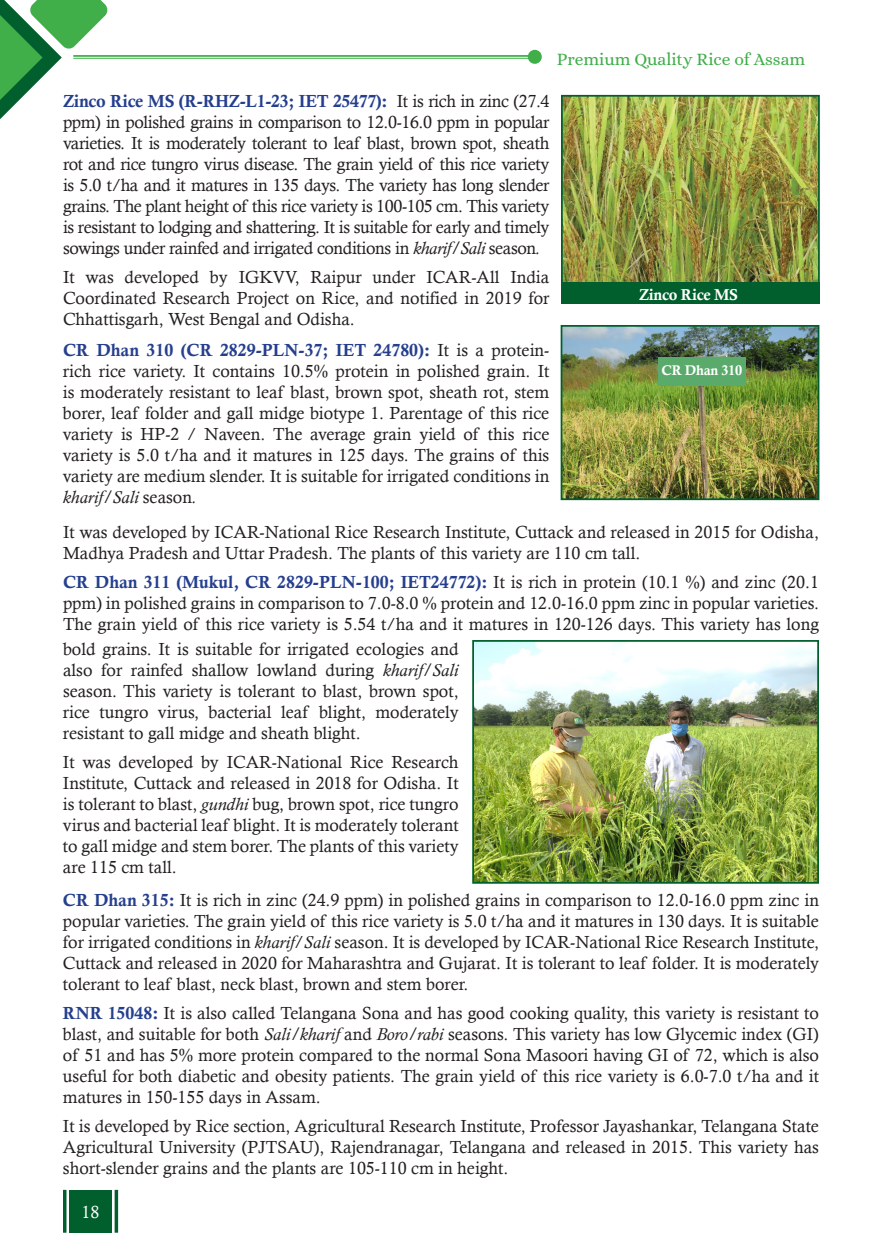
<style>
.page{position:relative;width:882px;height:1260px;background:#fff}
.page>*{position:absolute;margin:0;border:0;box-sizing:border-box;transform-origin:0 0}
.t1{font:17.5px/21px "Calisto";color:#231f20;text-align:justify}
.t2{font:17.5px "Calis MT Bol";color:#253f8e}
.t3{font:17.5px "Calis MT Bol";letter-spacing:-.02em;color:#253f8e}
.t4{font:17.5px "Alice";color:#40ae49}
.t5{font:17.5px "Calisto";color:#fff}
.t6{font:15.75px "Calis MT Bol";letter-spacing:-.02em;color:#fff}
.t7{font:14px "Calis MT Bol";letter-spacing:-.02em;color:#fff}
.s1{font-family:"Calisto";color:#231f20}
.s2{font-style:italic}
.s3{font-family:"Calis MT Bol";color:#253f8e}
</style>
<div class="page">
<div style="left:69px;top:1190px;width:43px;height:43px;background:#005f2c"></div>
<hr style="left:63px;top:1190px;width:3px;height:43px;background:#005f2c">
<hr style="left:115px;top:1190px;width:3px;height:43px;background:#005f2c">
<hr style="left:73px;top:55px;width:462px;height:2px;background:#40ae49">
<hr style="left:73px;top:58px;width:462px;height:1px;background:#40ae49">
<div style="left:528px;top:50px;width:14px;height:14px;background:#40ae49;border-radius:50%"></div>
<svg style="left:0;top:0;width:108px;height:119px"></svg>
<img style="left:475px;top:643px;width:341px;height:238px">
<div style="left:472px;top:640px;width:347px;height:244px;border:2px solid #005f2c"></div>
<img style="left:564px;top:98px;width:253px;height:184px">
<div style="left:561px;top:95px;width:259px;height:208px;border:2px solid #005f2c"></div>
<img style="left:564px;top:328px;width:252px;height:169px">
<div style="left:561px;top:325px;width:258px;height:175px;border:2px solid #005f2c"></div>
<div style="left:561px;top:282px;width:258px;height:21px;background:#005f2c"></div>
<div style="left:658px;top:357px;width:87px;height:29px;background:#5aab6b"></div>
<p class="t4" style="left:557px;top:50px;width:250px">Premium Quality Rice of Assam</p>
<p class="t3" style="left:63px;top:91px;width:488px">Zinco Rice MS (R-RHZ-L1-23; IET 25477): <span class="s1">It is rich in zinc (27.4</span></p>
<p class="t1" style="left:63px;top:111px;width:488px">ppm) in polished grains in comparison to 12.0-16.0 ppm in popular varieties. It is moderately tolerant to leaf blast, brown spot, sheath rot and rice tungro virus disease. The grain yield of this rice variety is 5.0 t/ha and it matures in 135 days. The variety has long slender grains. The plant height of this rice variety is 100-105 cm. This variety is resistant to lodging and shattering. It is suitable for early and timely sowings under rainfed and irrigated conditions in <span class="s2">kharif/Sali</span> season<span class="s2">.</span></p>
<p class="t1" style="left:63px;top:266px;width:488px">It was developed by IGKVV, Raipur under ICAR-All India Coordinated Research Project on Rice, and notified in 2019 for Chhattisgarh, West Bengal and Odisha.</p>
<p class="t2" style="left:63px;top:340px;width:488px">CR Dhan 310 (CR 2829-PLN-37; IET 24780): <span class="s1">It is a protein-</span></p>
<p class="t1" style="left:63px;top:360px;width:488px">rich rice variety. It contains 10.5% protein in polished grain. It is moderately resistant to leaf blast, brown spot, sheath rot, stem borer, leaf folder and gall midge biotype 1. Parentage of this rice variety is HP-2 / Naveen. The average grain yield of this rice variety is 5.0 t/ha and it matures in 125 days. The grains of this variety are medium slender. It is suitable for irrigated conditions in <span class="s2">kharif/Sali</span> season<span class="s2">.</span></p>
<p class="t6" style="left:639px;top:285px;width:100px">Zinco Rice MS</p>
<p class="t7" style="left:661px;top:362px;width:82px">CR Dhan 310</p>
<p class="t1" style="left:63px;top:521px;width:758px">It was developed by ICAR-National Rice Research Institute, Cuttack and released in 2015 for Odisha,<br>Madhya Pradesh and Uttar Pradesh. The plants of this variety are 110 cm tall.</p>
<p class="t2" style="left:63px;top:572px;width:758px">CR Dhan 311 (Mukul, CR 2829-PLN-100; IET24772): <span class="s1">It is rich in protein (10.1 %) and zinc (20.1</span></p>
<p class="t1" style="left:63px;top:592px;width:758px">ppm) in polished grains in comparison to 7.0-8.0 % protein and 12.0-16.0 ppm zinc in popular varieties.<br>The grain yield of this rice variety is 5.54 t/ha and it matures in 120-126 days. This variety has long</p>
<p class="t1" style="left:63px;top:639px;width:397px">bold grains. It is suitable for irrigated ecologies and also for rainfed shallow lowland during <span class="s2">kharif/Sali </span>season. This variety is tolerant to blast, brown spot, rice tungro virus, bacterial leaf blight, moderately resistant to gall midge and sheath blight.</p>
<p class="t1" style="left:63px;top:751px;width:397px">It was developed by ICAR-National Rice Research Institute, Cuttack and released in 2018 for Odisha. It is tolerant to blast, <span class="s2">gundhi</span> bug, brown spot, rice tungro virus and bacterial leaf blight. It is moderately tolerant to gall midge and stem borer. The plants of this variety are 115 cm tall.</p>
<p class="t1" style="left:63px;top:889px;width:758px"><span class="s3">CR Dhan 315:</span> It is rich in zinc (24.9 ppm) in polished grains in comparison to 12.0-16.0 ppm zinc in popular varieties. The grain yield of this rice variety is 5.0 t/ha and it matures in 130 days. It is suitable for irrigated conditions in <span class="s2">kharif</span>/<span class="s2">Sali</span> season. It is developed by ICAR-National Rice Research Institute, Cuttack and released in 2020 for Maharashtra and Gujarat. It is tolerant to leaf folder. It is moderately tolerant to leaf blast, neck blast, brown and stem borer.</p>
<p class="t1" style="left:63px;top:1002px;width:758px"><span class="s3">RNR 15048:</span> It is also called Telangana Sona and has good cooking quality, this variety is resistant to blast, and suitable for both <span class="s2">Sali/kharif</span> and <span class="s2">Boro/rabi</span> seasons. This variety has low Glycemic index (GI) of 51 and has 5% more protein compared to the normal Sona Masoori having GI of 72, which is also useful for both diabetic and obesity patients. The grain yield of this rice variety is 6.0-7.0 t/ha and it matures in 150-155 days in Assam.</p>
<p class="t1" style="left:63px;top:1115px;width:758px">It is developed by Rice section, Agricultural Research Institute, Professor Jayashankar, Telangana State Agricultural University (PJTSAU), Rajendranagar, Telangana and released in 2015. This variety has short-slender grains and the plants are 105-110 cm in height.</p>
<p class="t5" style="left:82px;top:1201px;width:19px">18</p>
</div>
